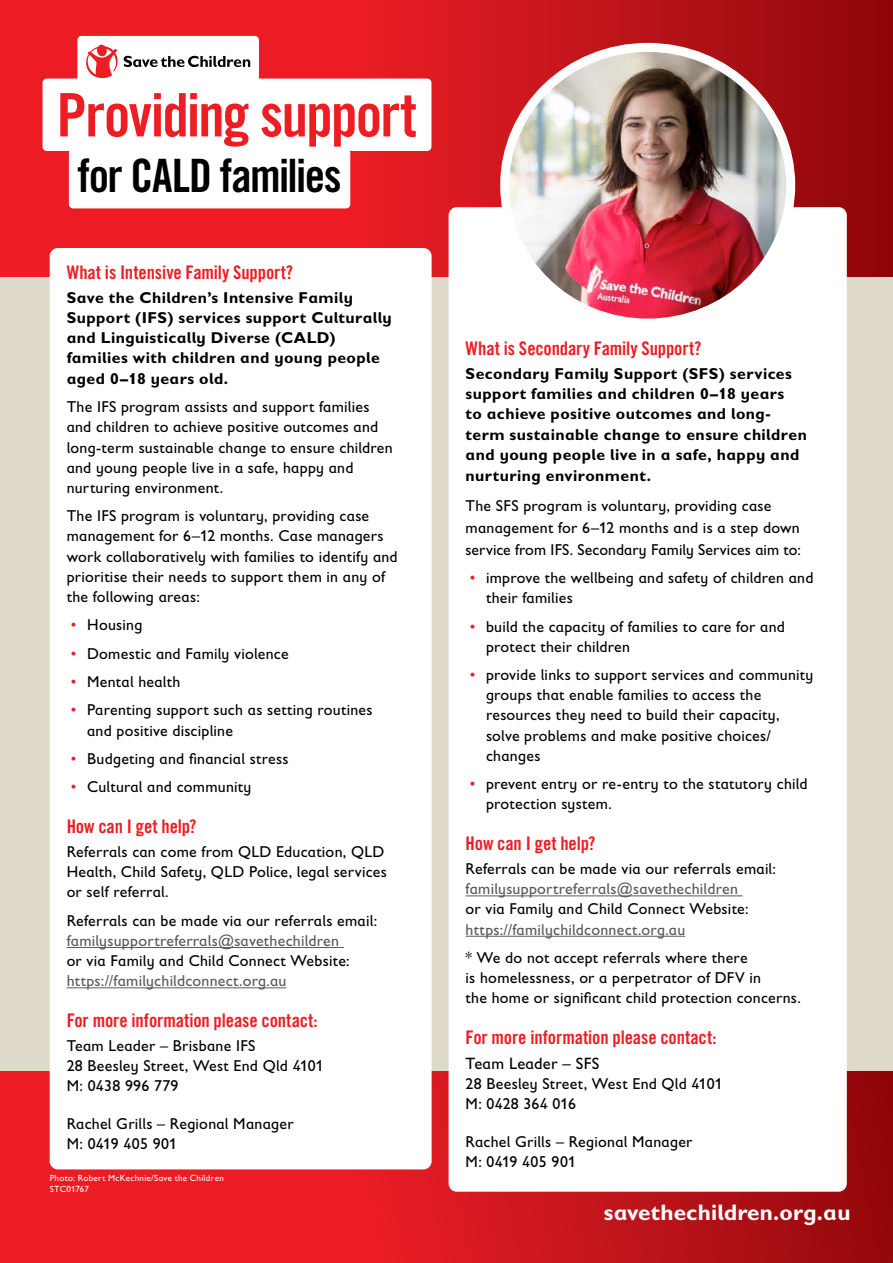
<style>
.page{position:relative;width:893px;height:1263px;background:#fff}
.page>*{position:absolute;margin:0;border:0;box-sizing:border-box;transform-origin:0 0}
.t1{font:60px "Trade Gothic LT Std Bd Cn 20";letter-spacing:-.03em;color:#ed1d24}
.t2{font:46.05px "Trade Gothic LT Std Bd Cn 20";letter-spacing:-.035em;color:#000}
.t3{font:700 22.5px "Gill Sans Infant Std";letter-spacing:.01em;color:#fff}
.t4{font:18.75px "Trade Gothic LT Std Bd Cn 20";letter-spacing:-.005em;color:#ed1d24}
.t5{font:16.5px "Gill Sans Infant Std";letter-spacing:.015em;color:#000}
.t6{font:15.9px/20.2px "Gill Sans Infant Std";letter-spacing:.015em;color:#000}
.t7{font:700 15.9px/20.2px "Gill Sans Infant Std";letter-spacing:.025em;color:#000}
.t8{font:15.9px "Gill Sans Infant Std";letter-spacing:.015em;color:#58595b}
.t9{font:9px/10.8px "Gill Sans Infant Std";letter-spacing:.035em;color:#fff}
.s1{color:#ed1d24}
</style>
<div class="page">
<div style="left:0;top:171px;width:893px;height:939px;background:#ded9c9"></div>
<svg style="left:0;top:0;width:893px;height:276px;background:#cf161d"></svg>
<svg style="left:0;top:1071px;width:893px;height:192px;background:#d2171e"></svg>
<div style="left:43px;top:79px;width:388px;height:72px;background:#fff;border-radius:4px"></div>
<div style="left:77px;top:36px;width:182px;height:51px;background:#fff;border-radius:4px"></div>
<svg style="left:86px;top:45px;width:164px;height:33px"></svg>
<div style="left:69px;top:149px;width:281px;height:59px;background:#fff;border-radius:4px"></div>
<div style="left:50px;top:248px;width:382px;height:921px;background:#fff;border-radius:8px"></div>
<hr style="left:67px;top:947px;width:277px;height:1px;background:#58595b">
<hr style="left:67px;top:987px;width:219px;height:1px;background:#58595b">
<div style="left:449px;top:207px;width:398px;height:985px;background:#fff;border-radius:8px"></div>
<hr style="left:466px;top:895px;width:277px;height:1px;background:#58595b">
<hr style="left:466px;top:936px;width:219px;height:1px;background:#58595b">
<img style="left:505px;top:47px;width:286px;height:271px">
<div style="left:500px;top:43px;width:295px;height:285px;border:9px solid #fff;border-radius:50%"></div>
<h1 class="t1" style="left:57px;top:79px;width:362px">Providing support</h1>
<h2 class="t2" style="left:77px;top:148px;width:266px">for CALD families</h2>
<p class="t4" style="left:67px;top:260px;width:228px">What is Intensive Family Support?</p>
<p class="t7" style="left:67px;top:287px;width:327px">Save the Children’s Intensive Family Support (IFS) services support Culturally and Linguistically Diverse (CALD) families with children and young people aged 0–18 years old.</p>
<p class="t6" style="left:67px;top:397px;width:328px">The IFS program assists and support families and children to achieve positive outcomes and long-term sustainable change to ensure children and young people live in a safe, happy and nurturing environment.</p>
<p class="t6" style="left:67px;top:506px;width:332px">The IFS program is voluntary, providing case management for 6–12 months. Case managers work collaboratively with families to identify and prioritise their needs to support them in any of the following areas:</p>
<p class="t6" style="left:71px;top:615px;width:73px"><span class="s1">•</span> Housing</p>
<p class="t6" style="left:71px;top:643px;width:219px"><span class="s1">•</span> Domestic and Family violence</p>
<p class="t6" style="left:71px;top:671px;width:111px"><span class="s1">•</span> Mental health</p>
<p class="t6" style="left:87px;top:700px;width:287px;text-indent:-16px"><span class="s1">•</span> Parenting support such as setting routines and positive discipline</p>
<p class="t6" style="left:71px;top:748px;width:219px"><span class="s1">•</span> Budgeting and financial stress</p>
<p class="t6" style="left:71px;top:777px;width:182px"><span class="s1">•</span> Cultural and community</p>
<p class="t4" style="left:67px;top:815px;width:131px">How can I get help?</p>
<p class="t6" style="left:67px;top:841px;width:322px">Referrals can come from QLD Education, QLD<br>Health, Child Safety, QLD Police, legal services or self referral.</p>
<p class="t6" style="left:67px;top:910px;width:312px">Referrals can be made via our referrals email:</p>
<p class="t8" style="left:67px;top:931px;width:274px">familysupportreferrals@savethechildren</p>
<p class="t6" style="left:67px;top:950px;width:284px">or via Family and Child Connect Website:</p>
<p class="t8" style="left:67px;top:972px;width:221px">https://familychildconnect.org.au</p>
<p class="t4" style="left:67px;top:1009px;width:252px">For more information please contact:</p>
<p class="t6" style="left:67px;top:1035px;width:259px">Team Leader – Brisbane IFS<br>28 Beesley Street, West End Qld 4101<br>M: 0438 996 779</p>
<p class="t6" style="left:67px;top:1113px;width:228px">Rachel Grills – Regional Manager<br>M: 0419 405 901</p>
<p class="t9" style="left:50px;top:1172px;width:176px">Photo: Robert McKechnie/Save the Children<br>STC01767</p>
<p class="t4" style="left:466px;top:337px;width:237px">What is Secondary Family Support?</p>
<p class="t7" style="left:466px;top:363px;width:343px">Secondary Family Support (SFS) services support families and children 0–18 years<br>to achieve positive outcomes and long&shy;term sustainable change to ensure children and young people live in a safe, happy and</p>
<p class="t7" style="left:466px;top:466px;width:187px">nurturing environment.</p>
<p class="t6" style="left:466px;top:495px;width:337px;line-height:21.6px">The SFS program is voluntary, providing case management for 6–12 months and is a step down service from IFS. Secondary Family Services aim to:</p>
<p class="t6" style="left:486px;top:567px;width:329px;text-indent:-16px"><span class="s1">•</span> improve the wellbeing and safety of children and their families</p>
<p class="t6" style="left:486px;top:616px;width:300px;text-indent:-16px"><span class="s1">•</span> build the capacity of families to care for and protect their children</p>
<p class="t6" style="left:486px;top:664px;width:329px;text-indent:-16px"><span class="s1">•</span> provide links to support services and community groups that enable families to access the resources they need to build their capacity, solve problems and make positive choices/ changes</p>
<p class="t6" style="left:486px;top:773px;width:323px;text-indent:-16px"><span class="s1">•</span> prevent entry or re-entry to the statutory child protection system.</p>
<p class="t4" style="left:466px;top:832px;width:131px">How can I get help?</p>
<p class="t6" style="left:466px;top:858px;width:312px">Referrals can be made via our referrals email:</p>
<p class="t8" style="left:466px;top:880px;width:274px">familysupportreferrals@savethechildren</p>
<p class="t6" style="left:466px;top:899px;width:284px">or via Family and Child Connect Website:</p>
<p class="t8" style="left:466px;top:920px;width:221px">https://familychildconnect.org.au</p>
<p class="t6" style="left:466px;top:947px;width:337px">* We do not accept referrals where there<br>is homelessness, or a perpetrator of DFV in<br>the home or significant child protection concerns.</p>
<p class="t4" style="left:466px;top:1026px;width:252px">For more information please contact:</p>
<p class="t5" style="left:466px;top:1054px;width:135px">Team Leader – SFS</p>
<p class="t6" style="left:466px;top:1074px;width:259px">28 Beesley Street, West End Qld 4101<br>M: 0428 364 016</p>
<p class="t6" style="left:466px;top:1131px;width:228px">Rachel Grills – Regional Manager<br>M: 0419 405 901</p>
<h3 class="t3" style="left:604px;top:1199px;width:248px">savethechildren.org.au</h3>
</div>
